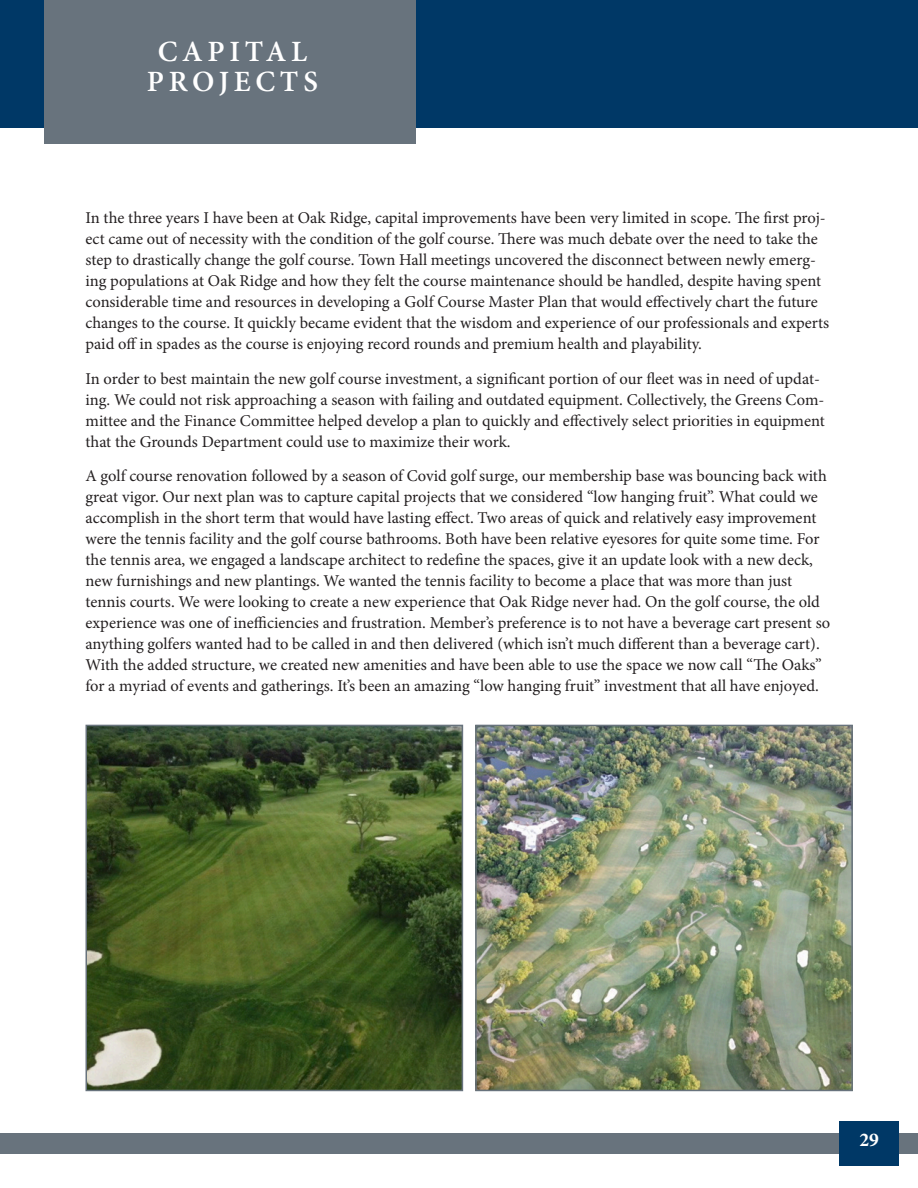
<style>
.page{position:relative;width:918px;height:1188px;background:#fff}
.page>*{position:absolute;margin:0;border:0;box-sizing:border-box;transform-origin:0 0}
.t1{font:600 29.4px/30px "Minion Pro";letter-spacing:.16em;color:#fff;text-align:center}
.t2{font:700 19.5px "Minion Pro";color:#fff}
.t3{font:16.5px/21px "Minion Pro";color:#231f20}
</style>
<div class="page">
<div style="left:0;top:0;width:918px;height:127px;background:#003866"></div>
<div style="left:44px;top:0;width:372px;height:144px;background:#68737d"></div>
<div style="left:0;top:1134px;width:918px;height:20px;background:#68737d"></div>
<div style="left:840px;top:1121px;width:59px;height:45px;background:#003866"></div>
<img style="left:89px;top:728px;width:371px;height:360px">
<div style="left:86px;top:725px;width:377px;height:366px;border:2px solid #68737d"></div>
<img style="left:478px;top:728px;width:372px;height:360px">
<div style="left:475px;top:725px;width:378px;height:366px;border:2px solid #68737d"></div>
<p class="t1" style="left:147px;top:36px;width:173px">CAPITAL<br>PROJECTS</p>
<p class="t3" style="left:86px;top:208px;width:745px">In the three years I have been at Oak Ridge, capital improvements have been very limited in scope. The first proj&shy;ect came out of necessity with the condition of the golf course. There was much debate over the need to take the step to drastically change the golf course. Town Hall meetings uncovered the disconnect between newly emerg&shy;ing populations at Oak Ridge and how they felt the course maintenance should be handled, despite having spent considerable time and resources in developing a Golf Course Master Plan that would effectively chart the future changes to the course. It quickly became evident that the wisdom and experience of our professionals and experts paid off in spades as the course is enjoying record rounds and premium health and playability.</p>
<p class="t3" style="left:86px;top:368px;width:741px">In order to best maintain the new golf course investment, a significant portion of our fleet was in need of updat&shy;ing. We could not risk approaching a season with failing and outdated equipment. Collectively, the Greens Com&shy;mittee and the Finance Committee helped develop a plan to quickly and effectively select priorities in equipment that the Grounds Department could use to maximize their work.</p>
<p class="t3" style="left:86px;top:466px;width:746px">A golf course renovation followed by a season of Covid golf surge, our membership base was bouncing back with great vigor. Our next plan was to capture capital projects that we considered “low hanging fruit”. What could we accomplish in the short term that would have lasting effect. Two areas of quick and relatively easy improvement were the tennis facility and the golf course bathrooms. Both have been relative eyesores for quite some time. For the tennis area, we engaged a landscape architect to redefine the spaces, give it an update look with a new deck, new furnishings and new plantings. We wanted the tennis facility to become a place that was more than just tennis courts. We were looking to create a new experience that Oak Ridge never had. On the golf course, the old experience was one of inefficiencies and frustration. Member’s preference is to not have a beverage cart present so anything golfers wanted had to be called in and then delivered (which isn’t much different than a beverage cart).<br>With the added structure, we created new amenities and have been able to use the space we now call “The Oaks” for a myriad of events and gatherings. It’s been an amazing “low hanging fruit” investment that all have enjoyed.</p>
<p class="t2" style="left:859px;top:1126px;width:21px">29</p>
</div>
